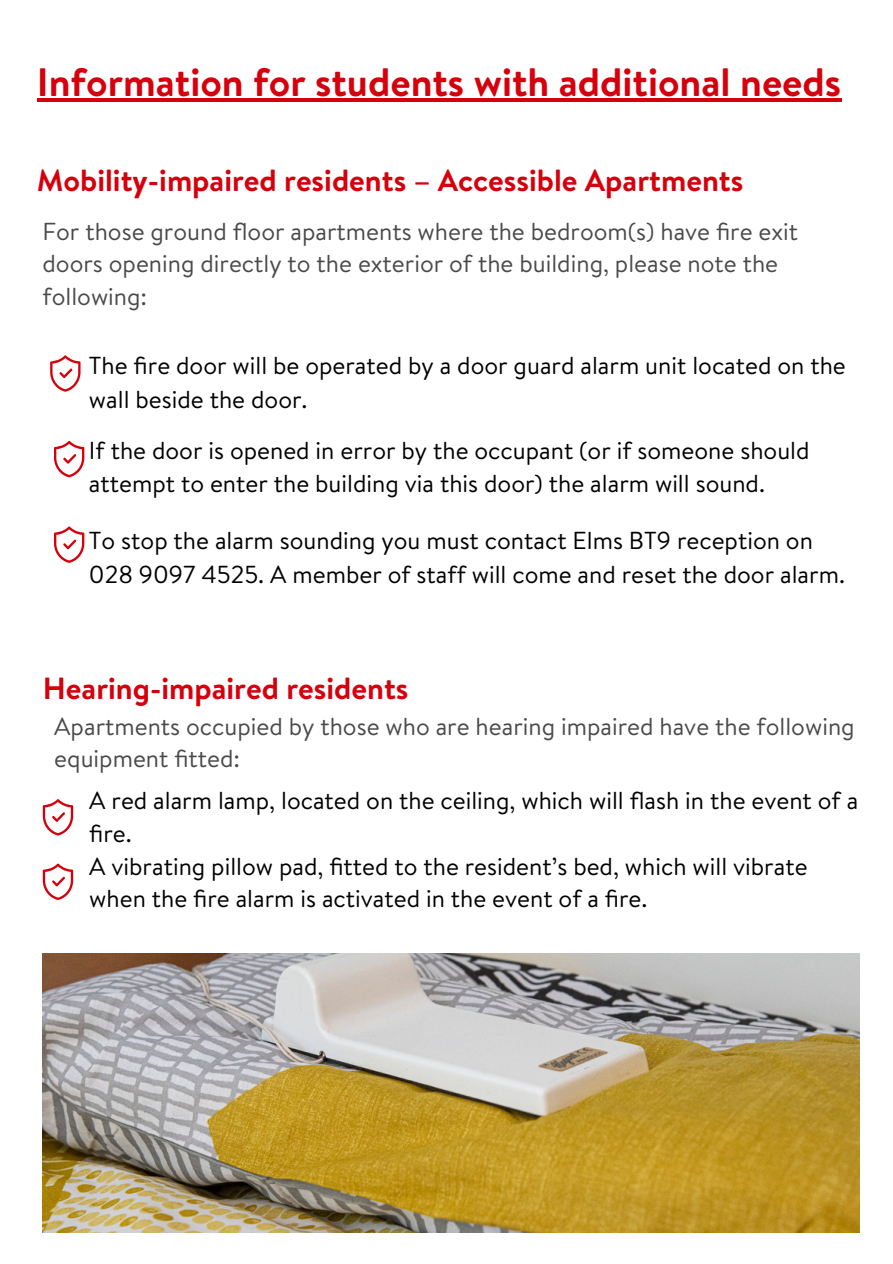
<style>
.page{position:relative;width:893px;height:1264px;background:#fff}
.page>*{position:absolute;margin:0;border:0;box-sizing:border-box;transform-origin:0 0}
.t1{font:700 39.6px "Brandon Text";color:#d6000d}
.t2{font:700 30.6px "Brandon Text";color:#d6000d}
.t3{font:24.6px/33.5px "Brandon Text";color:#000}
.t4{font:24.6px/32.5px "Brandon Text";color:#4a4a4a}
</style>
<div class="page">
<svg style="left:50px;top:355px;width:30px;height:37px"></svg>
<svg style="left:54px;top:441px;width:30px;height:36px"></svg>
<svg style="left:54px;top:526px;width:30px;height:37px"></svg>
<svg style="left:43px;top:799px;width:30px;height:36px"></svg>
<svg style="left:43px;top:863px;width:30px;height:37px"></svg>
<img style="left:43px;top:953px;width:816px;height:279px">
<hr style="left:37px;top:98px;width:804px;height:3px;background:#d6000d">
<p class="t1" style="left:37px;top:54px;width:805px">Information for students with additional needs</p>
<p class="t2" style="left:37px;top:158px;width:708px">Mobility-impaired residents – Accessible Apartments</p>
<p class="t4" style="left:42px;top:214px;width:757px">For those ground floor apartments where the bedroom(s) have fire exit</p>
<p class="t4" style="left:42px;top:247px;width:737px">doors opening directly to the exterior of the building, please note the following:</p>
<p class="t3" style="left:89px;top:348px;width:758px">The fire door will be operated by a door guard alarm unit located on the wall beside the door.</p>
<p class="t3" style="left:89px;top:433px;width:722px">If the door is opened in error by the occupant (or if someone should attempt to enter the building via this door) the alarm will sound.</p>
<p class="t3" style="left:89px;top:523px;width:757px">To stop the alarm sounding you must contact Elms BT9 reception on<br>028 9097 4525. A member of staff will come and reset the door alarm.</p>
<p class="t2" style="left:43px;top:666px;width:367px">Hearing-impaired residents</p>
<p class="t4" style="left:54px;top:709px;width:801px">Apartments occupied by those who are hearing impaired have the following equipment fitted:</p>
<p class="t3" style="left:89px;top:784px;width:770px;line-height:32.5px">A red alarm lamp, located on the ceiling, which will flash in the event of a fire.</p>
<p class="t3" style="left:89px;top:849px;width:719px;line-height:32.5px">A vibrating pillow pad, fitted to the resident’s bed, which will vibrate when the fire alarm is activated in the event of a fire.</p>
</div>
